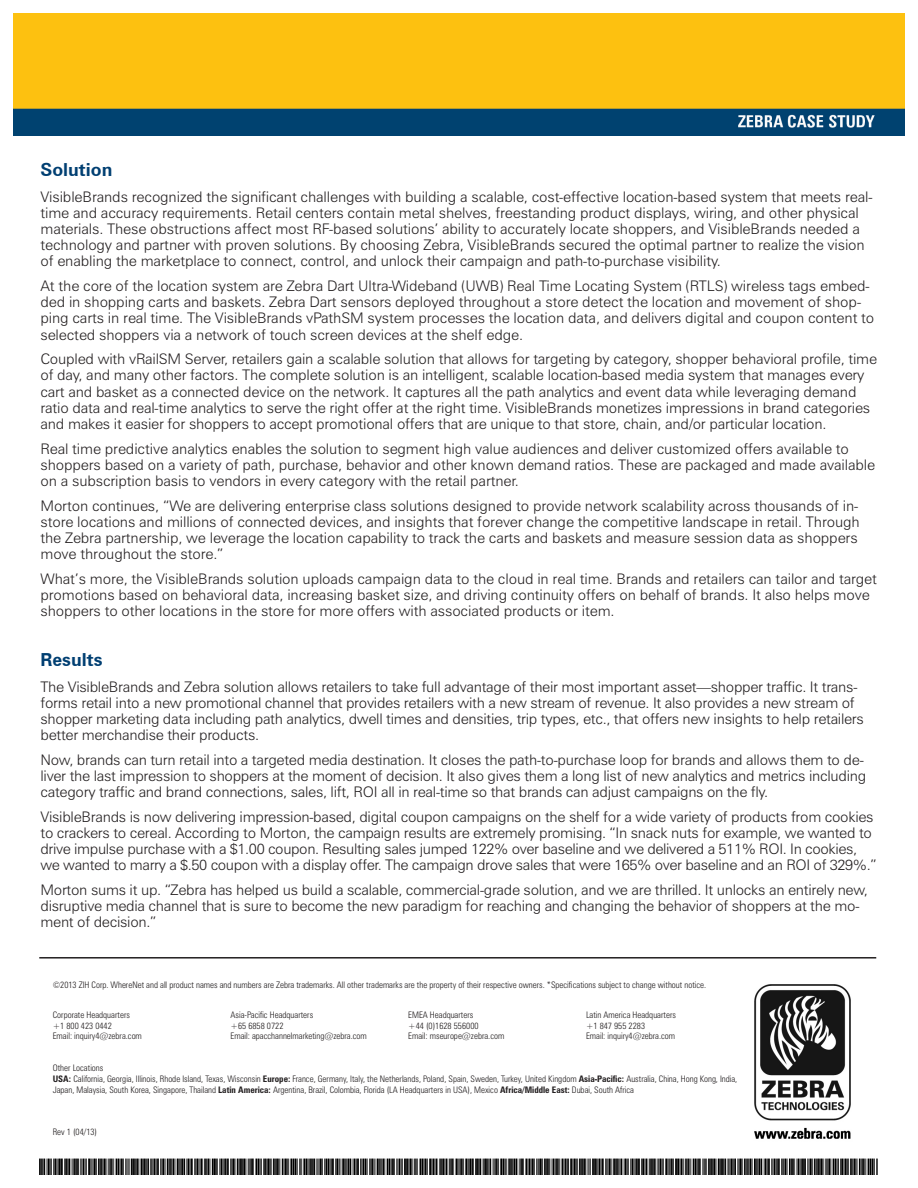
<style>
.page{position:relative;width:918px;height:1188px;background:#fff}
.page>*{position:absolute;margin:0;border:0;box-sizing:border-box;transform-origin:0 0}
.Body_Copy{font:700 18px "Zurich BT";color:#003f72}
.Body_Copy-2{font:300 14.7px/16.2px "Zurich BT";letter-spacing:-.015em;color:#231f20}
.CCS_Legal_wrd_1{font:300 condensed 9px/10.8px "Zurich BT";color:#231f20}
.s1{font-weight:700}
</style>
<div class="page">
<img style="left:39px;top:984px;width:839px;height:190px">
<img style="left:14px;top:14px;width:890px;height:121px">
<hr style="left:39px;top:957px;width:837px;height:2px;background:#231f20">
<p class="Body_Copy" style="left:40px;top:159px;width:73px">Solution</p>
<p class="Body_Copy-2" style="left:40px;top:189px;width:833px">VisibleBrands recognized the significant challenges with building a scalable, cost-effective location-based system that meets real&shy;time and accuracy requirements. Retail centers contain metal shelves, freestanding product displays, wiring, and other physical materials. These obstructions affect most RF-based solutions’ ability to accurately locate shoppers, and VisibleBrands needed a technology and partner with proven solutions. By choosing Zebra, VisibleBrands secured the optimal partner to realize the vision of enabling the marketplace to connect, control, and unlock their campaign and path-to-purchase visibility.</p>
<p class="Body_Copy-2" style="left:40px;top:278px;width:835px">At the core of the location system are Zebra Dart Ultra-Wideband (UWB) Real Time Locating System (RTLS) wireless tags embed&shy;ded in shopping carts and baskets. Zebra Dart sensors deployed throughout a store detect the location and movement of shop&shy;ping carts in real time. The VisibleBrands vPathSM system processes the location data, and delivers digital and coupon content to selected shoppers via a network of touch screen devices at the shelf edge.</p>
<p class="Body_Copy-2" style="left:40px;top:351px;width:838px">Coupled with vRailSM Server, retailers gain a scalable solution that allows for targeting by category, shopper behavioral profile, time of day, and many other factors. The complete solution is an intelligent, scalable location-based media system that manages every cart and basket as a connected device on the network. It captures all the path analytics and event data while leveraging demand ratio data and real-time analytics to serve the right offer at the right time. VisibleBrands monetizes impressions in brand categories and makes it easier for shoppers to accept promotional offers that are unique to that store, chain, and/or particular location.</p>
<p class="Body_Copy-2" style="left:40px;top:440px;width:836px">Real time predictive analytics enables the solution to segment high value audiences and deliver customized offers available to shoppers based on a variety of path, purchase, behavior and other known demand ratios. These are packaged and made available on a subscription basis to vendors in every category with the retail partner.</p>
<p class="Body_Copy-2" style="left:40px;top:497px;width:821px">Morton continues, “We are delivering enterprise class solutions designed to provide network scalability across thousands of in&shy;store locations and millions of connected devices, and insights that forever change the competitive landscape in retail. Through the Zebra partnership, we leverage the location capability to track the carts and baskets and measure session data as shoppers move throughout the store.”</p>
<p class="Body_Copy-2" style="left:40px;top:570px;width:838px">What’s more, the VisibleBrands solution uploads campaign data to the cloud in real time. Brands and retailers can tailor and target promotions based on behavioral data, increasing basket size, and driving continuity offers on behalf of brands. It also helps move shoppers to other locations in the store for more offers with associated products or item.</p>
<p class="Body_Copy" style="left:40px;top:649px;width:64px">Results</p>
<p class="Body_Copy-2" style="left:40px;top:678px;width:825px">The VisibleBrands and Zebra solution allows retailers to take full advantage of their most important asset—shopper traffic. It trans&shy;forms retail into a new promotional channel that provides retailers with a new stream of revenue. It also provides a new stream of shopper marketing data including path analytics, dwell times and densities, trip types, etc., that offers new insights to help retailers better merchandise their products.</p>
<p class="Body_Copy-2" style="left:40px;top:751px;width:827px">Now, brands can turn retail into a targeted media destination. It closes the path-to-purchase loop for brands and allows them to de&shy;liver the last impression to shoppers at the moment of decision. It also gives them a long list of new analytics and metrics including category traffic and brand connections, sales, lift, ROI all in real-time so that brands can adjust campaigns on the fly.</p>
<p class="Body_Copy-2" style="left:40px;top:808px;width:838px">VisibleBrands is now delivering impression-based, digital coupon campaigns on the shelf for a wide variety of products from cookies to crackers to cereal. According to Morton, the campaign results are extremely promising. “In snack nuts for example, we wanted to drive impulse purchase with a $1.00 coupon. Resulting sales jumped 122% over baseline and we delivered a 511% ROI. In cookies, we wanted to marry a $.50 coupon with a display offer. The campaign drove sales that were 165% over baseline and an ROI of 329%.”</p>
<p class="Body_Copy-2" style="left:40px;top:882px;width:829px">Morton sums it up. “Zebra has helped us build a scalable, commercial-grade solution, and we are thrilled. It unlocks an entirely new, disruptive media channel that is sure to become the new paradigm for reaching and changing the behavior of shoppers at the mo&shy;ment of decision.”</p>
<p class="CCS_Legal_wrd_1" style="left:53px;top:979px;width:655px">©2013 ZIH Corp. WhereNet and all product names and numbers are Zebra trademarks. All other trademarks are the property of their respective owners. *Specifications subject to change without notice.</p>
<p class="CCS_Legal_wrd_1" style="left:53px;top:1009px;width:79px">Corporate Headquarters</p>
<p class="CCS_Legal_wrd_1" style="left:53px;top:1020px;width:61px">+1 800 423 0442</p>
<p class="CCS_Legal_wrd_1" style="left:53px;top:1031px;width:91px">Email: inquiry4@zebra.com</p>
<p class="CCS_Legal_wrd_1" style="left:231px;top:1009px;width:84px">Asia-Pacific Headquarters</p>
<p class="CCS_Legal_wrd_1" style="left:231px;top:1020px;width:54px">+65 6858 0722</p>
<p class="CCS_Legal_wrd_1" style="left:231px;top:1031px;width:138px">Email: apacchannelmarketing@zebra.com</p>
<p class="CCS_Legal_wrd_1" style="left:408px;top:1009px;width:67px">EMEA Headquarters</p>
<p class="CCS_Legal_wrd_1" style="left:408px;top:1020px;width:72px">+44 (0)1628 556000</p>
<p class="CCS_Legal_wrd_1" style="left:408px;top:1031px;width:98px">Email: mseurope@zebra.com</p>
<p class="CCS_Legal_wrd_1" style="left:586px;top:1009px;width:92px">Latin America Headquarters</p>
<p class="CCS_Legal_wrd_1" style="left:586px;top:1020px;width:61px">+1 847 955 2283</p>
<p class="CCS_Legal_wrd_1" style="left:586px;top:1031px;width:91px">Email: inquiry4@zebra.com</p>
<p class="CCS_Legal_wrd_1" style="left:53px;top:1063px;width:52px">Other Locations</p>
<p class="CCS_Legal_wrd_1" style="left:53px;top:1073px;width:686px"><span class="s1">USA:</span> California, Georgia, Illinois, Rhode Island, Texas, Wisconsin <span class="s1">Europe:</span> France, Germany, Italy, the Netherlands, Poland, Spain, Sweden, Turkey, United Kingdom <span class="s1">Asia-Pacific:</span> Australia, China, Hong Kong, India,<br>Japan, Malaysia, South Korea, Singapore, Thailand <span class="s1">Latin America:</span> Argentina, Brazil, Colombia, Florida (LA Headquarters in USA), Mexico <span class="s1">Africa/Middle East:</span> Dubai, South Africa</p>
<p class="CCS_Legal_wrd_1" style="left:53px;top:1127px;width:46px">Rev 1 (04/13)</p>
</div>
